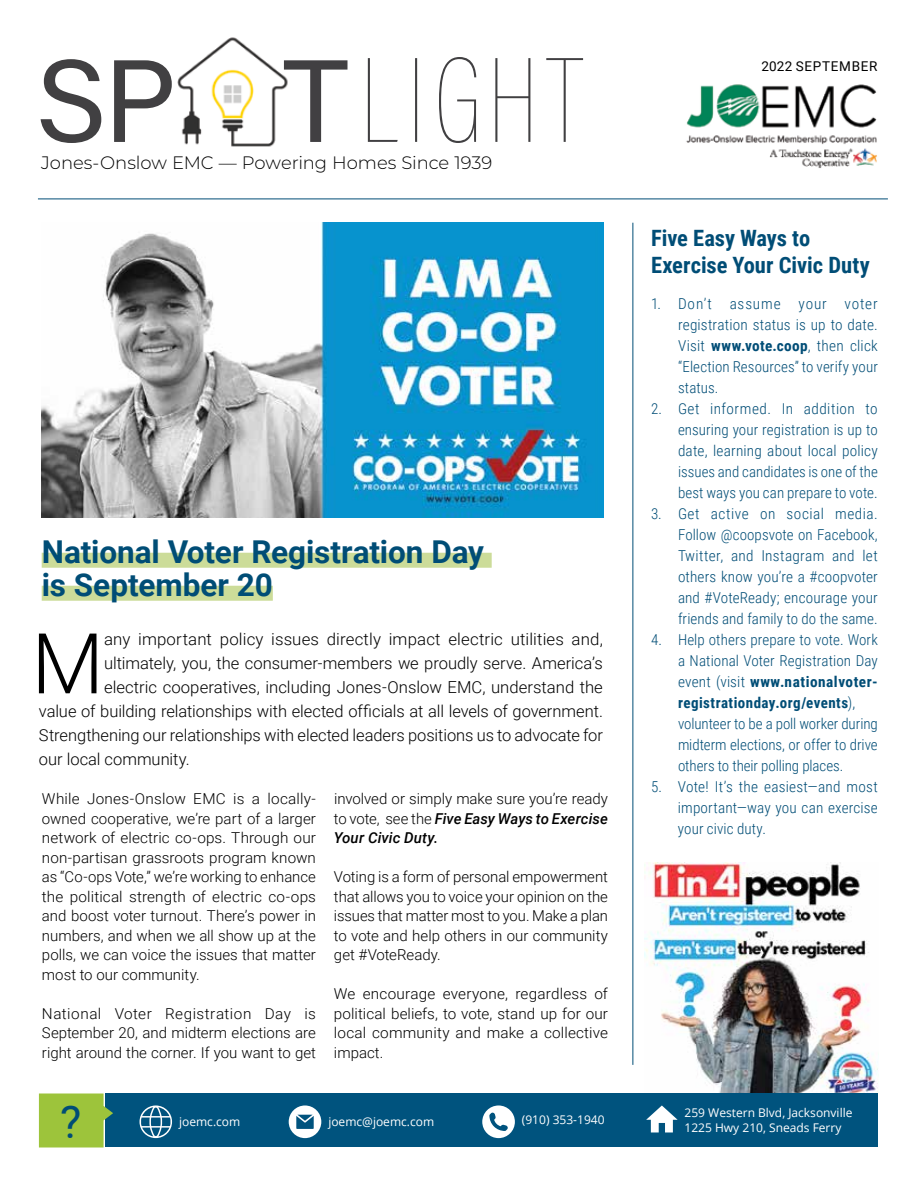
<style>
.page{position:relative;width:918px;height:1188px;background:#fff}
.page>*{position:absolute;margin:0;border:0;box-sizing:border-box;transform-origin:0 0}
.t1{font:300 84px "Roboto";color:#000}
.t2{font:45px "Roboto";color:#004d76}
.t3{font:700 31.5px/33px "Roboto";letter-spacing:-.005em;color:#004d76}
.t4{font:700 22.5px/27px "Roboto Condensed";color:#004d76}
.t5{font:300 18px "Montserrat";letter-spacing:-.005em;color:#000}
.t6{font:300 16.5px "Roboto";color:#000}
.t7{font:300 15px/19.5px "Roboto";color:#000;text-align:justify}
.t8{font:300 15px/21px "Roboto Condensed";letter-spacing:.005em;color:#004d76;text-align:justify}
.t9{font:13.5px "Roboto";letter-spacing:.05em;color:#000}
.t10{font:12px/15px "Open Sans";color:#fff}
.s1{font-weight:500;font-style:italic}
.s2{font-weight:700}
</style>
<div class="page">
<img style="left:644px;top:862px;width:234px;height:232px">
<img style="left:686px;top:84px;width:191px;height:84px">
<div style="left:105px;top:1094px;width:773px;height:54px;background:#00537e"></div>
<svg style="left:140px;top:1105px;width:32px;height:33px"></svg>
<svg style="left:289px;top:1105px;width:32px;height:33px"></svg>
<svg style="left:482px;top:1105px;width:33px;height:33px"></svg>
<svg style="left:646px;top:1105px;width:32px;height:27px"></svg>
<img style="left:184px;top:37px;width:91px;height:110px">
<svg style="left:41px;top:59px;width:307px;height:84px"></svg>
<svg style="left:368px;top:57px;width:215px;height:86px"></svg>
<hr style="left:38px;top:199px;width:850px;height:1px;background:#004d76">
<div style="left:42px;top:553px;width:450px;height:15px;background:#ccdc99"></div>
<div style="left:42px;top:586px;width:231px;height:15px;background:#ccdc99"></div>
<svg style="left:39px;top:1094px;width:74px;height:54px;background:#90ba46"></svg>
<hr style="left:633px;top:223px;width:1px;height:842px;background:#004d76">
<img style="left:42px;top:223px;width:562px;height:295px">
<p class="t5" style="left:41px;top:151px;width:453px">Jones-Onslow EMC — Powering Homes Since 1939</p>
<h3 class="t3" style="left:42px;top:534px;width:444px">National Voter Registration Day is September 20</h3>
<h1 class="t1" style="left:31px;top:605px;width:74px">M</h1>
<p class="t6" style="left:104px;top:628px;width:500px">any important policy issues directly impact electric utilities and,</p>
<p class="t6" style="left:104px;top:652px;width:500px">ultimately, you, the consumer-members we proudly serve. America’s</p>
<p class="t6" style="left:104px;top:676px;width:500px">electric cooperatives, including Jones-Onslow EMC, understand the</p>
<p class="t6" style="left:39px;top:700px;width:566px">value of building relationships with elected officials at all levels of government.</p>
<p class="t6" style="left:39px;top:724px;width:566px">Strengthening our relationships with elected leaders positions us to advocate for</p>
<p class="t6" style="left:39px;top:748px;width:152px">our local community.</p>
<p class="t7" style="left:42px;top:788px;width:276px">While Jones-Onslow EMC is a locally&shy;owned cooperative, we’re part of a larger network of electric co-ops. Through our non-partisan grassroots program known as “Co-ops Vote,” we’re working to enhance the political strength of electric co-ops and boost voter turnout. There’s power in numbers, and when we all show up at the polls, we can voice the issues that matter most to our community.</p>
<p class="t7" style="left:42px;top:1003px;width:276px">National Voter Registration Day is September 20, and midterm elections are right around the corner. If you want to get</p>
<p class="t7" style="left:334px;top:788px;width:276px">involved or simply make sure you’re ready to vote, see the <span class="s1">Five Easy Ways to Exercise Your Civic Duty.</span></p>
<p class="t7" style="left:334px;top:866px;width:276px">Voting is a form of personal empowerment that allows you to voice your opinion on the issues that matter most to you. Make a plan to vote and help others in our community get #VoteReady.</p>
<p class="t7" style="left:334px;top:983px;width:276px">We encourage everyone, regardless of political beliefs, to vote, stand up for our local community and make a collective impact.</p>
<p class="t9" style="left:761px;top:57px;width:118px">2022 SEPTEMBER</p>
<h3 class="t4" style="left:651px;top:224px;width:220px">Five Easy Ways to<br>Exercise Your Civic Duty</h3>
<p class="t8" style="left:678px;top:293px;width:201px;text-indent:-27px">1. Don’t assume your voter registration status is up to date.<br>Visit <span class="s2">www.vote.coop</span>, then click “Election Resources” to verify your status.</p>
<p class="t8" style="left:678px;top:398px;width:201px;text-indent:-27px">2. Get informed. In addition to ensuring your registration is up to date, learning about local policy issues and candidates is one of the best ways you can prepare to vote.</p>
<p class="t8" style="left:678px;top:503px;width:201px;text-indent:-27px">3. Get active on social media.<br>Follow @coopsvote on Facebook, Twitter, and Instagram and let others know you’re a #coopvoter and #VoteReady; encourage your friends and family to do the same.</p>
<p class="t8" style="left:678px;top:629px;width:201px;text-align:left;text-indent:-27px">4. Help others prepare to vote. Work a National Voter Registration Day event (visit <span class="s2">www.nationalvoter&shy;registrationday.org/events</span>), volunteer to be a poll worker during midterm elections, or offer to drive others to their polling places.</p>
<p class="t8" style="left:678px;top:776px;width:201px;text-indent:-27px">5. Vote! It’s the easiest—and most important—way you can exercise your civic duty.</p>
<h2 class="t2" style="left:60px;top:1090px;width:23px">?</h2>
<p class="t10" style="left:179px;top:1114px;width:63px">joemc.com</p>
<p class="t10" style="left:328px;top:1114px;width:107px">joemc@joemc.com</p>
<p class="t10" style="left:522px;top:1112px;width:84px">(910) 353-1940</p>
<p class="t10" style="left:685px;top:1105px;width:169px">259 Western Blvd, Jacksonville<br>1225 Hwy 210, Sneads Ferry</p>
</div>
